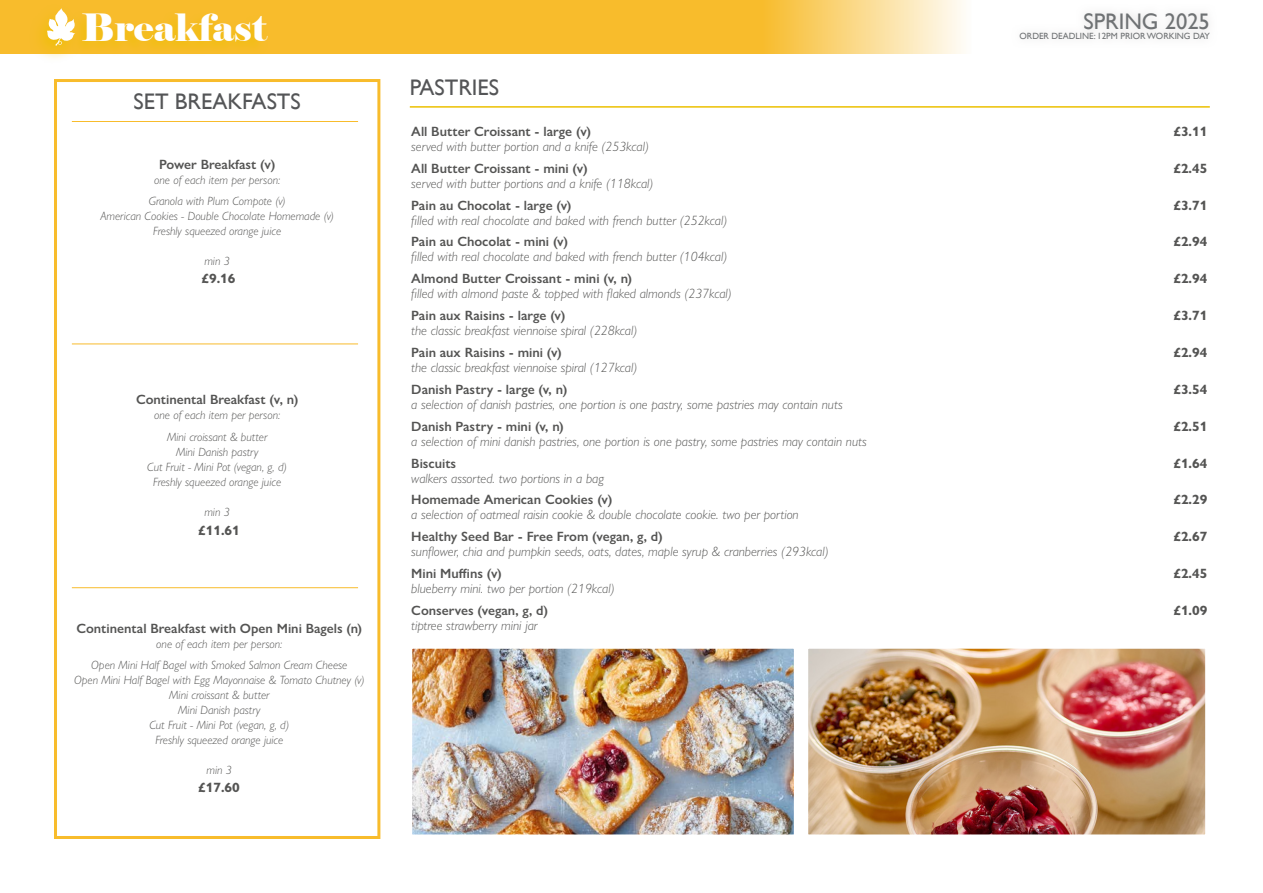
<style>
.page{position:relative;width:1263px;height:893px;background:#fff}
.page>*{position:absolute;margin:0;border:0;box-sizing:border-box;transform-origin:0 0}
.WHITE_SUB_BIG_TITLE{font:37.5px "Elephant";color:#fff}
.t1{font:22.5px "Gill Sans";color:#545557}
.t2{font:22.5px "Gill Sans";color:#6f7274}
.NEW_tag{font:italic 300 13.5px/15px "Gill Sans Nova";color:#545453}
.NEW_tag-2{font:700 13.5px "Gill Sans Nova";color:#545453}
.NEW_tag-3{font:600 13.5px "Gill Sans Nova";color:#545453}
.NEW_tag-4{font:italic 300 12px/15px "Gill Sans Nova";color:#545453;text-align:center}
.t3{font:9px "Gill Sans";color:#6f7274}
.s1{font-weight:600;font-style:normal}
</style>
<div class="page">
<svg style="left:0;top:0;width:963px;height:54px;fill:#f8bc2c"></svg>
<div style="left:1011px;top:5px;width:207px;height:43px;background:#fafafa"></div>
<div style="left:28px;top:3px;width:55px;height:62px;background:#ecc000;opacity:.8"></div>
<svg style="left:47px;top:8px;width:29px;height:38px"></svg>
<hr style="left:410px;top:106px;width:800px;height:2px;background:#ecc000">
<div style="left:69px;top:11px;width:201px;height:45px;background:#ecc000;opacity:.66"></div>
<img style="left:413px;top:649px;width:380px;height:185px">
<div style="left:408px;top:644px;width:390px;height:195px;border:4px solid #fff"></div>
<div style="left:54px;top:79px;width:326px;height:760px;border:3px solid #f8bc2c"></div>
<hr style="left:72px;top:121px;width:286px;height:1px;background:#f8bc2c">
<hr style="left:72px;top:344px;width:286px;height:1px;background:#f8bc2c">
<hr style="left:72px;top:587px;width:286px;height:1px;background:#f8bc2c">
<img style="left:809px;top:649px;width:396px;height:185px">
<div style="left:804px;top:644px;width:406px;height:195px;border:4px solid #fff"></div>
<p class="WHITE_SUB_BIG_TITLE" style="left:82px;top:4px;width:187px">Breakfast</p>
<p class="t1" style="left:134px;top:89px;width:169px">SET BREAKFASTS</p>
<p class="NEW_tag-3" style="left:159px;top:156px;width:118px">Power Breakfast (v)</p>
<p class="NEW_tag-4" style="left:154px;top:172px;width:127px">one of each item per person:</p>
<p class="NEW_tag-4" style="left:100px;top:193px;width:235px">Granola with Plum Compote (v)<br>American Cookies - Double Chocolate Homemade (v)<br>Freshly squeezed orange juice</p>
<p class="NEW_tag-4" style="left:204px;top:253px;width:27px">min 3</p>
<p class="NEW_tag-2" style="left:201px;top:270px;width:36px">£9.16</p>
<p class="NEW_tag-3" style="left:136px;top:391px;width:164px">Continental Breakfast (v, n)</p>
<p class="NEW_tag-4" style="left:154px;top:407px;width:127px">one of each item per person:</p>
<p class="NEW_tag-4" style="left:147px;top:430px;width:141px">Mini croissant &amp; butter<br>Mini Danish pastry<br>Cut Fruit - Mini Pot (vegan, g, d)<br>Freshly squeezed orange juice</p>
<p class="NEW_tag-4" style="left:204px;top:505px;width:27px">min 3</p>
<p class="NEW_tag-2" style="left:198px;top:522px;width:43px">£11.61</p>
<p class="NEW_tag-3" style="left:76px;top:620px;width:287px">Continental Breakfast with Open Mini Bagels (n)</p>
<p class="NEW_tag-4" style="left:156px;top:636px;width:127px">one of each item per person:</p>
<p class="NEW_tag-4" style="left:74px;top:657px;width:292px">Open Mini Half Bagel with Smoked Salmon Cream Cheese<br>Open Mini Half Bagel with Egg Mayonnaise &amp; Tomato Chutney (v)<br>Mini croissant &amp; butter<br>Mini Danish pastry<br>Cut Fruit - Mini Pot (vegan, g, d)<br>Freshly squeezed orange juice</p>
<p class="NEW_tag-4" style="left:207px;top:762px;width:27px">min 3</p>
<p class="NEW_tag-2" style="left:198px;top:779px;width:43px">£17.60</p>
<p class="t1" style="left:410px;top:74px;width:91px">PASTRIES</p>
<h2 class="t2" style="left:1083px;top:8px;width:128px">SPRING 2025</h2>
<p class="t3" style="left:1019px;top:31px;width:192px">ORDER DEADLINE: 12PM PRIOR WORKING DAY</p>
<p class="NEW_tag" style="left:411px;top:124px;width:239px"><span class="s1">All Butter Croissant - large (v)<br></span>served with butter portion and a knife (253kcal)</p>
<p class="NEW_tag-2" style="left:1173px;top:123px;width:36px">£3.11</p>
<p class="NEW_tag" style="left:411px;top:160px;width:244px"><span class="s1">All Butter Croissant - mini (v)<br></span>served with butter portions and a knife (118kcal)</p>
<p class="NEW_tag-2" style="left:1173px;top:160px;width:36px">£2.45</p>
<p class="NEW_tag" style="left:411px;top:197px;width:318px"><span class="s1">Pain au Chocolat - large (v)<br></span>filled with real chocolate and baked with french butter (252kcal)</p>
<p class="NEW_tag-2" style="left:1173px;top:197px;width:36px">£3.71</p>
<p class="NEW_tag" style="left:411px;top:234px;width:318px"><span class="s1">Pain au Chocolat - mini (v)<br></span>filled with real chocolate and baked with french butter (104kcal)</p>
<p class="NEW_tag-2" style="left:1173px;top:233px;width:36px">£2.94</p>
<p class="NEW_tag" style="left:411px;top:271px;width:322px"><span class="s1">Almond Butter Croissant - mini (v, n)<br></span>filled with almond paste &amp; topped with flaked almonds (237kcal)</p>
<p class="NEW_tag-2" style="left:1173px;top:270px;width:36px">£2.94</p>
<p class="NEW_tag" style="left:411px;top:308px;width:228px"><span class="s1">Pain aux Raisins - large (v)<br></span>the classic breakfast viennoise spiral (228kcal)</p>
<p class="NEW_tag-2" style="left:1173px;top:307px;width:36px">£3.71</p>
<p class="NEW_tag" style="left:411px;top:345px;width:228px"><span class="s1">Pain aux Raisins - mini (v)<br></span>the classic breakfast viennoise spiral (127kcal)</p>
<p class="NEW_tag-2" style="left:1173px;top:344px;width:36px">£2.94</p>
<p class="NEW_tag" style="left:411px;top:382px;width:433px"><span class="s1">Danish Pastry - large (v, n)<br></span>a selection of danish pastries, one portion is one pastry, some pastries may contain nuts</p>
<p class="NEW_tag-2" style="left:1173px;top:381px;width:36px">£3.54</p>
<p class="NEW_tag" style="left:411px;top:418px;width:457px"><span class="s1">Danish Pastry - mini (v, n)<br></span>a selection of mini danish pastries, one portion is one pastry, some pastries may contain nuts</p>
<p class="NEW_tag-2" style="left:1173px;top:418px;width:36px">£2.51</p>
<p class="NEW_tag" style="left:411px;top:455px;width:194px"><span class="s1">Biscuits<br></span>walkers assorted. two portions in a bag</p>
<p class="NEW_tag-2" style="left:1173px;top:455px;width:36px">£1.64</p>
<p class="NEW_tag" style="left:411px;top:492px;width:389px"><span class="s1">Homemade American Cookies (v)<br></span>a selection of oatmeal raisin cookie &amp; double chocolate cookie. two per portion</p>
<p class="NEW_tag-2" style="left:1173px;top:491px;width:36px">£2.29</p>
<p class="NEW_tag" style="left:411px;top:529px;width:419px"><span class="s1">Healthy Seed Bar - Free From (vegan, g, d)<br></span>sunflower, chia and pumpkin seeds, oats, dates, maple syrup &amp; cranberries (293kcal)</p>
<p class="NEW_tag-2" style="left:1173px;top:528px;width:36px">£2.67</p>
<p class="NEW_tag" style="left:411px;top:566px;width:205px"><span class="s1">Mini Muffins (v)<br></span>blueberry mini. two per portion (219kcal)</p>
<p class="NEW_tag-2" style="left:1173px;top:565px;width:36px">£2.45</p>
<p class="NEW_tag" style="left:411px;top:603px;width:138px"><span class="s1">Conserves (vegan, g, d) </span>tiptree strawberry mini jar</p>
<p class="NEW_tag-2" style="left:1173px;top:602px;width:36px">£1.09</p>
</div>
